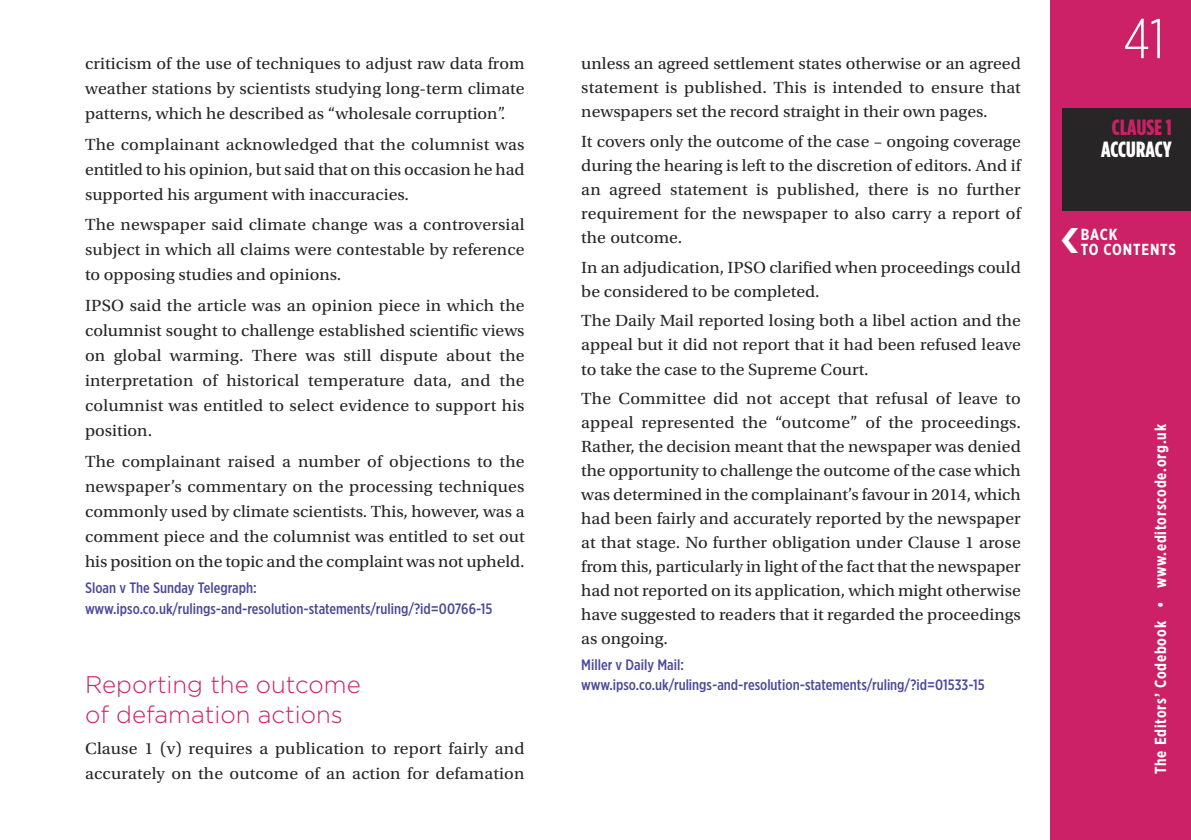
<style>
.page{position:relative;width:1191px;height:840px;background:#fff}
.page>*{position:absolute;margin:0;border:0;box-sizing:border-box;transform-origin:0 0}
.t1{font:300 56px "Gotham Extra Narrow";color:#fff}
.t2{font:300 24px/29.8px "Gotham";color:#cc2067}
.t3{font:900 22px "Gotham Cond";letter-spacing:.005em;color:#fff}
.t4{font:900 22px "Gotham Cond";letter-spacing:.01em;color:#cc2067}
.t5{font:17px/24px "Utopia Std";color:#272526;text-align:justify;scale:1.05 1}
.t6{font:700 16px/15px "Gotham Extra Narrow";letter-spacing:.05em;color:#fff}
.t7{font:500 15px/21px "Gotham Extra Narrow";color:#4a499a}
</style>
<div class="page">
<div style="left:1050px;top:0;width:141px;height:839px;background:#cc2067"></div>
<div style="left:1062px;top:108px;width:129px;height:102px;background:#272526"></div>
<p class="t5" style="left:85px;top:52px;width:420px;line-height:25px">criticism of the use of techniques to adjust raw data from weather stations by scientists studying long-term climate patterns, which he described as “wholesale corruption”.</p>
<p class="t5" style="left:85px;top:133px;width:420px;line-height:25px">The complainant acknowledged that the columnist was entitled to his opinion, but said that on this occasion he had supported his argument with inaccuracies.</p>
<p class="t5" style="left:85px;top:214px;width:420px;line-height:25px">The newspaper said climate change was a controversial subject in which all claims were contestable by reference to opposing studies and opinions.</p>
<p class="t5" style="left:85px;top:294px;width:420px;line-height:25px">IPSO said the article was an opinion piece in which the columnist sought to challenge established scientific views on global warming. There was still dispute about the interpretation of historical temperature data, and the columnist was entitled to select evidence to support his position.</p>
<p class="t5" style="left:85px;top:450px;width:420px;line-height:25px">The complainant raised a number of objections to the newspaper’s commentary on the processing techniques commonly used by climate scientists. This, however, was a comment piece and the columnist was entitled to set out his position on the topic and the complaint was not upheld.</p>
<p class="t7" style="left:85px;top:577px;width:409px">Sloan v The Sunday Telegraph: www.ipso.co.uk/rulings-and-resolution-statements/ruling/?id=00766-15</p>
<h2 class="t2" style="left:85px;top:671px;width:277px">Reporting the outcome of defamation actions</h2>
<p class="t5" style="left:85px;top:736px;width:420px;line-height:25px">Clause 1 (v) requires a publication to report fairly and accurately on the outcome of an action for defamation</p>
<p class="t5" style="left:581px;top:53px;width:420px">unless an agreed settlement states otherwise or an agreed statement is published. This is intended to ensure that newspapers set the record straight in their own pages.</p>
<p class="t5" style="left:581px;top:131px;width:420px">It covers only the outcome of the case – ongoing coverage during the hearing is left to the discretion of editors. And if an agreed statement is published, there is no further requirement for the newspaper to also carry a report of the outcome.</p>
<p class="t5" style="left:581px;top:256px;width:420px">In an adjudication, IPSO clarified when proceedings could be considered to be completed.</p>
<p class="t5" style="left:581px;top:310px;width:420px">The Daily Mail reported losing both a libel action and the appeal but it did not report that it had been refused leave to take the case to the Supreme Court.</p>
<p class="t5" style="left:581px;top:388px;width:420px">The Committee did not accept that refusal of leave to appeal represented the “outcome” of the proceedings.<br>Rather, the decision meant that the newspaper was denied the opportunity to challenge the outcome of the case which was determined in the complainant’s favour in 2014, which had been fairly and accurately reported by the newspaper at that stage. No further obligation under Clause 1 arose from this, particularly in light of the fact that the newspaper had not reported on its application, which might otherwise have suggested to readers that it regarded the proceedings as ongoing.</p>
<p class="t7" style="left:581px;top:654px;width:405px;line-height:20px">Miller v Daily Mail: www.ipso.co.uk/rulings-and-resolution-statements/ruling/?id=01533-15</p>
<h1 class="t1" style="left:1123px;top:6px;width:43px">41</h1>
<p class="t4" style="left:1111px;top:114px;width:61px">CLAUSE 1</p>
<p class="t3" style="left:1101px;top:136px;width:72px">ACCURACY</p>
<p class="t6" style="left:1080px;top:226px;width:97px">BACK<br>TO CONTENTS</p>
<p class="t6" style="left:1153px;top:773px;width:351px;rotate:-90deg">The Editors’ Codebook • www.editorscode.org.uk</p>
</div>
